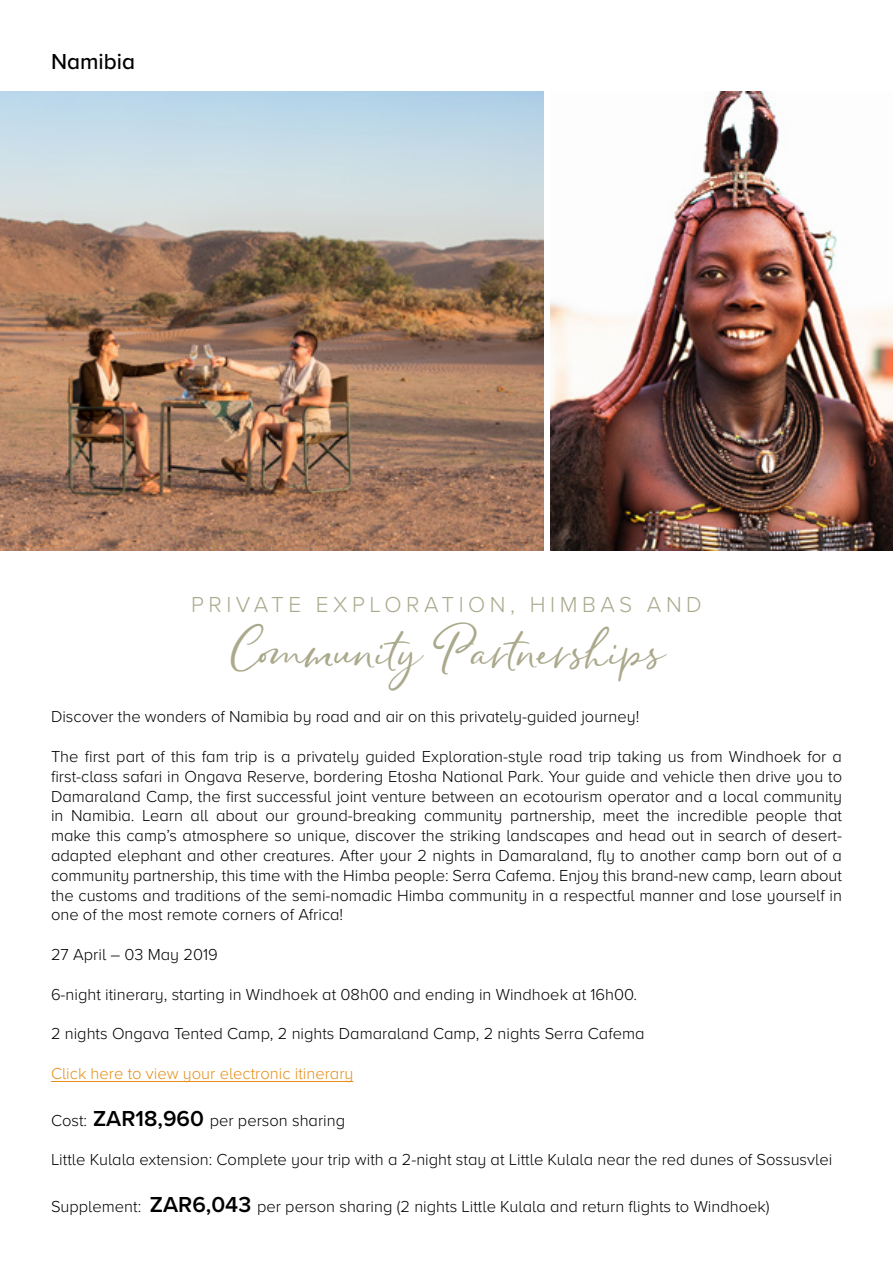
<style>
.page{position:relative;width:893px;height:1263px;background:#fff}
.page>*{position:absolute;margin:0;border:0;box-sizing:border-box;transform-origin:0 0}
.t1{font:45px "Pringleand Tweed";color:#aba98c}
.t2{font:300 22.5px "Proxima Nova A";letter-spacing:.2em;color:#aba98c}
.t3{font:500 22.5px "Proxima Nova A";color:#000}
.t4{font:300 16.5px/19.8px "Proxima Nova A";color:#000;text-align:justify}
.t5{font:300 16.5px "Proxima Nova A";color:#e58e1a}
.s1{font-weight:600;font-size:22.5px}
</style>
<div class="page">
<hr style="left:51px;top:1081px;width:302px;height:1px;background:#e58e1a">
<img style="left:0;top:92px;width:543px;height:459px">
<img style="left:551px;top:92px;width:342px;height:459px">
<h2 class="t3" style="left:51px;top:44px;width:86px">Namibia</h2>
<h2 class="t2" style="left:191px;top:588px;width:512px">PRIVATE EXPLORATION, HIMBAS AND</h2>
<h1 class="t1" style="left:231px;top:624px;width:433px">Community Partnerships</h1>
<p class="t4" style="left:51px;top:706px;width:590px">Discover the wonders of Namibia by road and air on this privately-guided journey!</p>
<p class="t4" style="left:51px;top:746px;width:793px">The first part of this fam trip is a privately guided Exploration-style road trip taking us from Windhoek for a first-class safari in Ongava Reserve, bordering Etosha National Park. Your guide and vehicle then drive you to Damaraland Camp, the first successful joint venture between an ecotourism operator and a local community in Namibia. Learn all about our ground-breaking community partnership, meet the incredible people that make this camp’s atmosphere so unique, discover the striking landscapes and head out in search of desert&shy;adapted elephant and other creatures. After your 2 nights in Damaraland, fly to another camp born out of a community partnership, this time with the Himba people: Serra Cafema. Enjoy this brand-new camp, learn about the customs and traditions of the semi-nomadic Himba community in a respectful manner and lose yourself in one of the most remote corners of Africa!</p>
<p class="t4" style="left:51px;top:944px;width:168px">27 April – 03 May 2019</p>
<p class="t4" style="left:51px;top:983px;width:588px">6-night itinerary, starting in Windhoek at 08h00 and ending in Windhoek at 16h00.</p>
<p class="t4" style="left:51px;top:1023px;width:595px">2 nights Ongava Tented Camp, 2 nights Damaraland Camp, 2 nights Serra Cafema</p>
<p class="t5" style="left:51px;top:1061px;width:304px">Click here to view your electronic itinerary</p>
<p class="t4" style="left:51px;top:1109px;width:296px">Cost: <span class="s1">ZAR18,960</span> per person sharing</p>
<p class="t4" style="left:51px;top:1149px;width:783px">Little Kulala extension: Complete your trip with a 2-night stay at Little Kulala near the red dunes of Sossusvlei</p>
<p class="t4" style="left:51px;top:1196px;width:720px">Supplement: <span class="s1">ZAR6,043</span> per person sharing (2 nights Little Kulala and return flights to Windhoek)</p>
</div>
